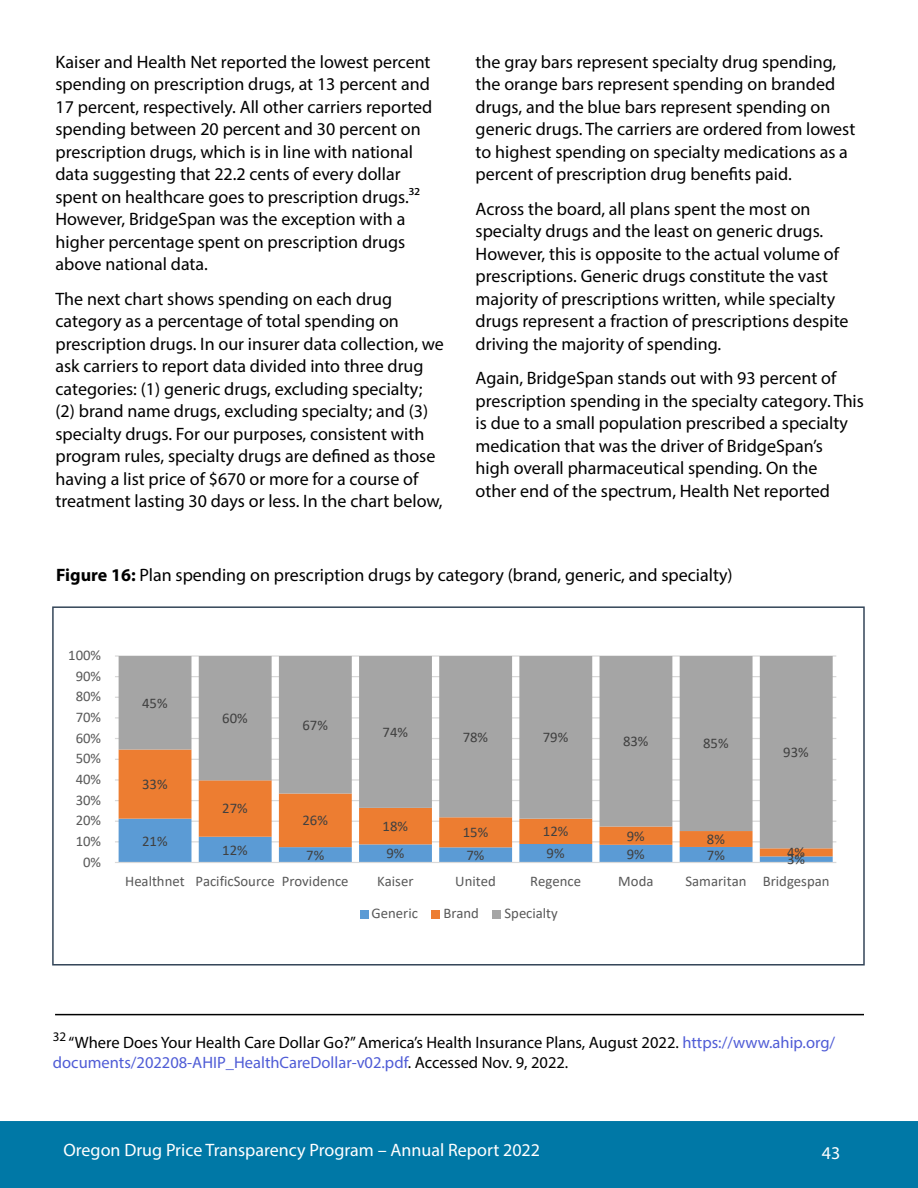
<style>
.page{position:relative;width:918px;height:1188px;background:#fff}
.page>*{position:absolute;margin:0;border:0;box-sizing:border-box;transform-origin:0 0}
.body{font:18px/22.5px "Myriad Pro";color:#000}
.t1{font:18px "Myriad Pro";color:#fff}
.t2{font:16.5px/19.8px "Myriad Pro";color:#000}
.t3{font:14.7px "Calibri";color:#595959}
.t4{font:14.7px "Calibri";color:#404040}
.t5{font:13.05px "Myriad Pro";color:#000}
.s1{font-weight:700}
.s2{color:#4f5cd6}
</style>
<div class="page">
<div style="left:0;top:1121px;width:918px;height:67px;background:#0078a6"></div>
<hr style="left:55px;top:1014px;width:809px;height:1px;background:#000">
<div style="left:52px;top:606px;width:813px;height:360px;border:2px solid #334558"></div>
<svg style="left:115px;top:655px;width:722px;height:264px"></svg>
<p class="body" style="left:56px;top:50px;width:378px">Kaiser and Health Net reported the lowest percent spending on prescription drugs, at 13 percent and 17 percent, respectively. All other carriers reported spending between 20 percent and 30 percent on prescription drugs, which is in line with national data suggesting that 22.2 cents of every dollar spent on healthcare goes to prescription drugs.32<br>However, BridgeSpan was the exception with a higher percentage spent on prescription drugs above national data.</p>
<p class="body" style="left:56px;top:287px;width:390px">The next chart shows spending on each drug category as a percentage of total spending on prescription drugs. In our insurer data collection, we ask carriers to report data divided into three drug categories: (1) generic drugs, excluding specialty; (2) brand name drugs, excluding specialty; and (3) specialty drugs. For our purposes, consistent with program rules, specialty drugs are defined as those having a list price of $670 or more for a course of treatment lasting 30 days or less. In the chart below,</p>
<p class="body" style="left:476px;top:50px;width:381px">the gray bars represent specialty drug spending, the orange bars represent spending on branded drugs, and the blue bars represent spending on generic drugs. The carriers are ordered from lowest to highest spending on specialty medications as a percent of prescription drug benefits paid.</p>
<p class="body" style="left:476px;top:197px;width:374px">Across the board, all plans spent the most on specialty drugs and the least on generic drugs.<br>However, this is opposite to the actual volume of prescriptions. Generic drugs constitute the vast majority of prescriptions written, while specialty drugs represent a fraction of prescriptions despite driving the majority of spending.</p>
<p class="body" style="left:476px;top:366px;width:390px">Again, BridgeSpan stands out with 93 percent of prescription spending in the specialty category. This is due to a small population prescribed a specialty medication that was the driver of BridgeSpan’s<br>high overall pharmaceutical spending. On the<br>other end of the spectrum, Health Net reported</p>
<p class="body" style="left:56px;top:563px;width:678px"><span class="s1">Figure 16:</span> Plan spending on prescription drugs by category (brand, generic, and specialty)</p>
<p class="t3" style="left:68px;top:645px;width:34px">100%</p>
<p class="t3" style="left:76px;top:666px;width:27px">90%</p>
<p class="t3" style="left:76px;top:686px;width:27px">80%</p>
<p class="t3" style="left:76px;top:707px;width:27px">70%</p>
<p class="t3" style="left:76px;top:728px;width:27px">60%</p>
<p class="t3" style="left:76px;top:748px;width:27px">50%</p>
<p class="t3" style="left:76px;top:769px;width:27px">40%</p>
<p class="t3" style="left:76px;top:790px;width:27px">30%</p>
<p class="t3" style="left:76px;top:810px;width:27px">20%</p>
<p class="t3" style="left:76px;top:831px;width:27px">10%</p>
<p class="t3" style="left:83px;top:852px;width:20px">0%</p>
<p class="t4" style="left:142px;top:693px;width:27px">45%</p>
<p class="t4" style="left:142px;top:774px;width:27px">33%</p>
<p class="t4" style="left:142px;top:830px;width:27px">21%</p>
<p class="t4" style="left:222px;top:708px;width:27px">60%</p>
<p class="t4" style="left:222px;top:798px;width:27px">27%</p>
<p class="t4" style="left:222px;top:839px;width:27px">12%</p>
<p class="t4" style="left:302px;top:715px;width:27px">67%</p>
<p class="t4" style="left:302px;top:810px;width:27px">26%</p>
<p class="t4" style="left:383px;top:722px;width:27px">74%</p>
<p class="t4" style="left:463px;top:727px;width:27px">78%</p>
<p class="t4" style="left:543px;top:727px;width:27px">79%</p>
<p class="t4" style="left:623px;top:731px;width:27px">83%</p>
<p class="t4" style="left:703px;top:733px;width:27px">85%</p>
<p class="t4" style="left:383px;top:816px;width:27px">18%</p>
<p class="t4" style="left:463px;top:822px;width:27px">15%</p>
<p class="t4" style="left:543px;top:821px;width:27px">12%</p>
<p class="t4" style="left:627px;top:826px;width:20px">9%</p>
<p class="t4" style="left:707px;top:829px;width:20px">8%</p>
<p class="t4" style="left:783px;top:742px;width:27px">93%</p>
<p class="t4" style="left:787px;top:842px;width:20px">4%</p>
<p class="t4" style="left:306px;top:845px;width:20px">7%</p>
<p class="t4" style="left:386px;top:843px;width:20px">9%</p>
<p class="t4" style="left:467px;top:845px;width:20px">7%</p>
<p class="t4" style="left:547px;top:843px;width:20px">9%</p>
<p class="t4" style="left:627px;top:843px;width:20px">9%</p>
<p class="t4" style="left:707px;top:845px;width:20px">7%</p>
<p class="t4" style="left:787px;top:849px;width:20px">3%</p>
<p class="t3" style="left:125px;top:871px;width:225px">Healthnet PacificSource Providence</p>
<p class="t3" style="left:377px;top:871px;width:38px">Kaiser</p>
<p class="t3" style="left:455px;top:871px;width:42px">United</p>
<p class="t3" style="left:530px;top:871px;width:52px">Regence</p>
<p class="t3" style="left:618px;top:871px;width:37px">Moda</p>
<p class="t3" style="left:686px;top:871px;width:146px">Samaritan Bridgespan</p>
<p class="t3" style="left:372px;top:903px;width:48px">Generic</p>
<p class="t3" style="left:443px;top:903px;width:37px">Brand</p>
<p class="t3" style="left:504px;top:903px;width:55px">Specialty</p>
<p class="t5" style="left:53px;top:1028px;width:15px">32</p>
<p class="t2" style="left:53px;top:1033px;width:784px;text-indent:16px">“Where Does Your Health Care Dollar Go?” America’s Health Insurance Plans, August 2022. <span class="s2">https://www.ahip.org/ documents/202208-AHIP_HealthCareDollar-v02.pdf</span>. Accessed Nov. 9, 2022.</p>
<p class="t1" style="left:63px;top:1139px;width:478px">Oregon Drug Price Transparency Program – Annual Report 2022</p>
<p class="t1" style="left:822px;top:1142px;width:20px">43</p>
</div>
